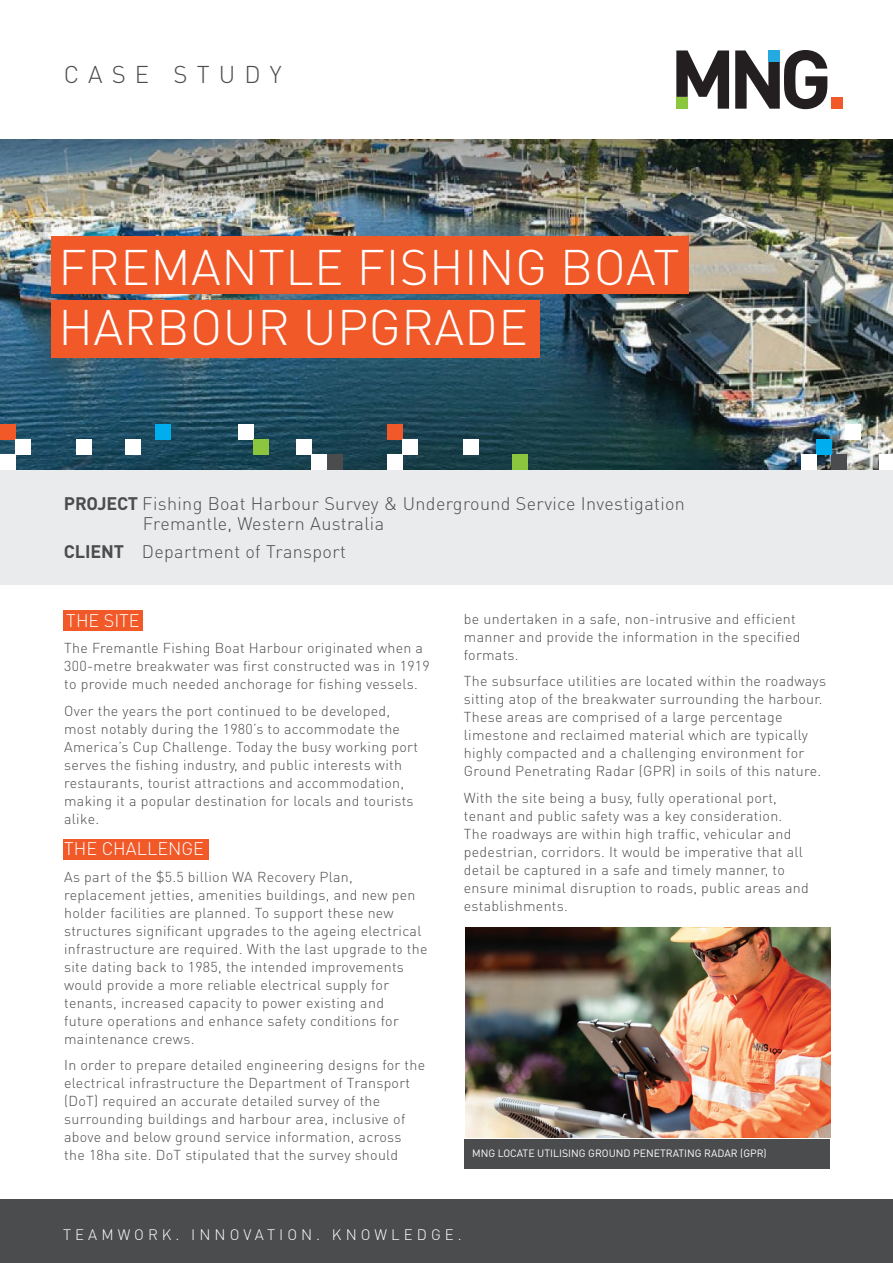
<style>
.page{position:relative;width:893px;height:1263px;background:#fff}
.page>*{position:absolute;margin:0;border:0;box-sizing:border-box;transform-origin:0 0}
.t1{font:300 49.35px/60.8px "DIN Pro";letter-spacing:.01em;color:#fff}
.t2{font:300 24px "DIN Pro";letter-spacing:.38em;color:#4b4c4d}
.t3{font:300 18px/19.5px "DIN Pro";letter-spacing:.02em;color:#4b4c4d}
.t4{font:300 18px "DIN Pro";color:#fff}
.t5{font:300 15px "DIN Pro";letter-spacing:.27em;color:#fff}
.t6{font:300 14.25px/18px "DIN Pro";letter-spacing:.02em;color:#4b4c4d}
.t7{font:10.5px "DIN Pro";color:#fff}
.s1{font-weight:700}
</style>
<div class="page">
<div style="left:63px;top:839px;width:146px;height:21px;background:#f15929"></div>
<div style="left:63px;top:610px;width:79px;height:21px;background:#f15929"></div>
<img style="left:0;top:140px;width:893px;height:330px">
<svg style="left:0;top:139px;width:893px;height:1px"></svg>
<div style="left:0;top:470px;width:893px;height:115px;background:#eaebec"></div>
<div style="left:0;top:1199px;width:893px;height:64px;background:#4b4c4d"></div>
<div style="left:51px;top:236px;width:638px;height:58px;background:#f15929"></div>
<div style="left:51px;top:300px;width:489px;height:57px;background:#f15929"></div>
<svg style="left:676px;top:50px;width:53px;height:59px"></svg>
<svg style="left:735px;top:50px;width:92px;height:59px"></svg>
<div style="left:676px;top:97px;width:12px;height:11px;background:#8bc63e"></div>
<div style="left:768px;top:50px;width:12px;height:12px;background:#24aae1"></div>
<div style="left:831px;top:97px;width:11px;height:12px;background:#f15929"></div>
<div style="left:0;top:455px;width:15px;height:15px;background:#fff"></div>
<div style="left:879px;top:455px;width:14px;height:15px;background:#fff"></div>
<div style="left:327px;top:455px;width:15px;height:15px;background:#4b4c4d"></div>
<div style="left:311px;top:455px;width:15px;height:15px;background:#fff"></div>
<div style="left:832px;top:455px;width:15px;height:15px;background:#4b4c4d"></div>
<div style="left:0;top:424px;width:15px;height:16px;background:#f15929"></div>
<div style="left:155px;top:424px;width:15px;height:16px;background:#00aeef"></div>
<div style="left:239px;top:424px;width:15px;height:16px;background:#fff"></div>
<div style="left:846px;top:424px;width:15px;height:16px;background:#fff"></div>
<div style="left:15px;top:440px;width:15px;height:15px;background:#fff"></div>
<div style="left:77px;top:440px;width:15px;height:15px;background:#fff"></div>
<div style="left:126px;top:440px;width:15px;height:15px;background:#fff"></div>
<div style="left:296px;top:440px;width:15px;height:15px;background:#fff"></div>
<div style="left:816px;top:440px;width:16px;height:15px;background:#00aeef"></div>
<div style="left:254px;top:440px;width:15px;height:15px;background:#8bc63e"></div>
<div style="left:387px;top:455px;width:15px;height:15px;background:#fff"></div>
<div style="left:801px;top:455px;width:15px;height:15px;background:#fff"></div>
<div style="left:387px;top:424px;width:15px;height:16px;background:#f15929"></div>
<div style="left:402px;top:440px;width:15px;height:15px;background:#fff"></div>
<div style="left:464px;top:439px;width:15px;height:15px;background:#fff"></div>
<div style="left:513px;top:455px;width:15px;height:15px;background:#8bc63e"></div>
<img style="left:465px;top:927px;width:366px;height:211px">
<div style="left:464px;top:1139px;width:365px;height:29px;background:#4b4c4d"></div>
<h2 class="t2" style="left:64px;top:58px;width:219px">CASE STUDY</h2>
<h1 class="t1" style="left:59px;top:234px;width:623px">FREMANTLE FISHING BOAT<br>HARBOUR UPGRADE</h1>
<p class="t3" style="left:143px;top:493px;width:544px;text-indent:-79px"><span class="s1">PROJECT</span> Fishing Boat Harbour Survey &amp; Underground Service Investigation<br>Fremantle, Western Australia</p>
<p class="t3" style="left:64px;top:541px;width:284px"><span class="s1">CLIENT</span> Department of Transport</p>
<p class="t4" style="left:66px;top:608px;width:75px">THE SITE</p>
<p class="t6" style="left:64px;top:638px;width:367px">The Fremantle Fishing Boat Harbour originated when a<br>300-metre breakwater was first constructed was in 1919 to provide much needed anchorage for fishing vessels.</p>
<p class="t6" style="left:64px;top:701px;width:355px">Over the years the port continued to be developed, most notably during the 1980’s to accommodate the America’s Cup Challenge. Today the busy working port serves the fishing industry, and public interests with restaurants, tourist attractions and accommodation, making it a popular destination for locals and tourists alike.</p>
<p class="t4" style="left:64px;top:836px;width:141px">THE CHALLENGE</p>
<p class="t6" style="left:64px;top:867px;width:365px">As part of the $5.5 billion WA Recovery Plan, replacement jetties, amenities buildings, and new pen holder facilities are planned. To support these new structures significant upgrades to the ageing electrical infrastructure are required. With the last upgrade to the site dating back to 1985, the intended improvements would provide a more reliable electrical supply for tenants, increased capacity to power existing and<br>future operations and enhance safety conditions for maintenance crews.</p>
<p class="t6" style="left:64px;top:1055px;width:362px">In order to prepare detailed engineering designs for the electrical infrastructure the Department of Transport (DoT) required an accurate detailed survey of the surrounding buildings and harbour area, inclusive of above and below ground service information, across the 18ha site. DoT stipulated that the survey should</p>
<p class="t6" style="left:464px;top:609px;width:338px">be undertaken in a safe, non-intrusive and efficient manner and provide the information in the specified formats.</p>
<p class="t6" style="left:464px;top:672px;width:364px">The subsurface utilities are located within the roadways sitting atop of the breakwater surrounding the harbour.<br>These areas are comprised of a large percentage limestone and reclaimed material which are typically highly compacted and a challenging environment for Ground Penetrating Radar (GPR) in soils of this nature.</p>
<p class="t6" style="left:464px;top:788px;width:346px">With the site being a busy, fully operational port, tenant and public safety was a key consideration.<br>The roadways are within high traffic, vehicular and pedestrian, corridors. It would be imperative that all detail be captured in a safe and timely manner, to ensure minimal disruption to roads, public areas and establishments.</p>
<p class="t7" style="left:472px;top:1146px;width:296px">MNG LOCATE UTILISING GROUND PENETRATING RADAR (GPR)</p>
<p class="t5" style="left:63px;top:1224px;width:400px">TEAMWORK. INNOVATION. KNOWLEDGE.</p>
</div>
